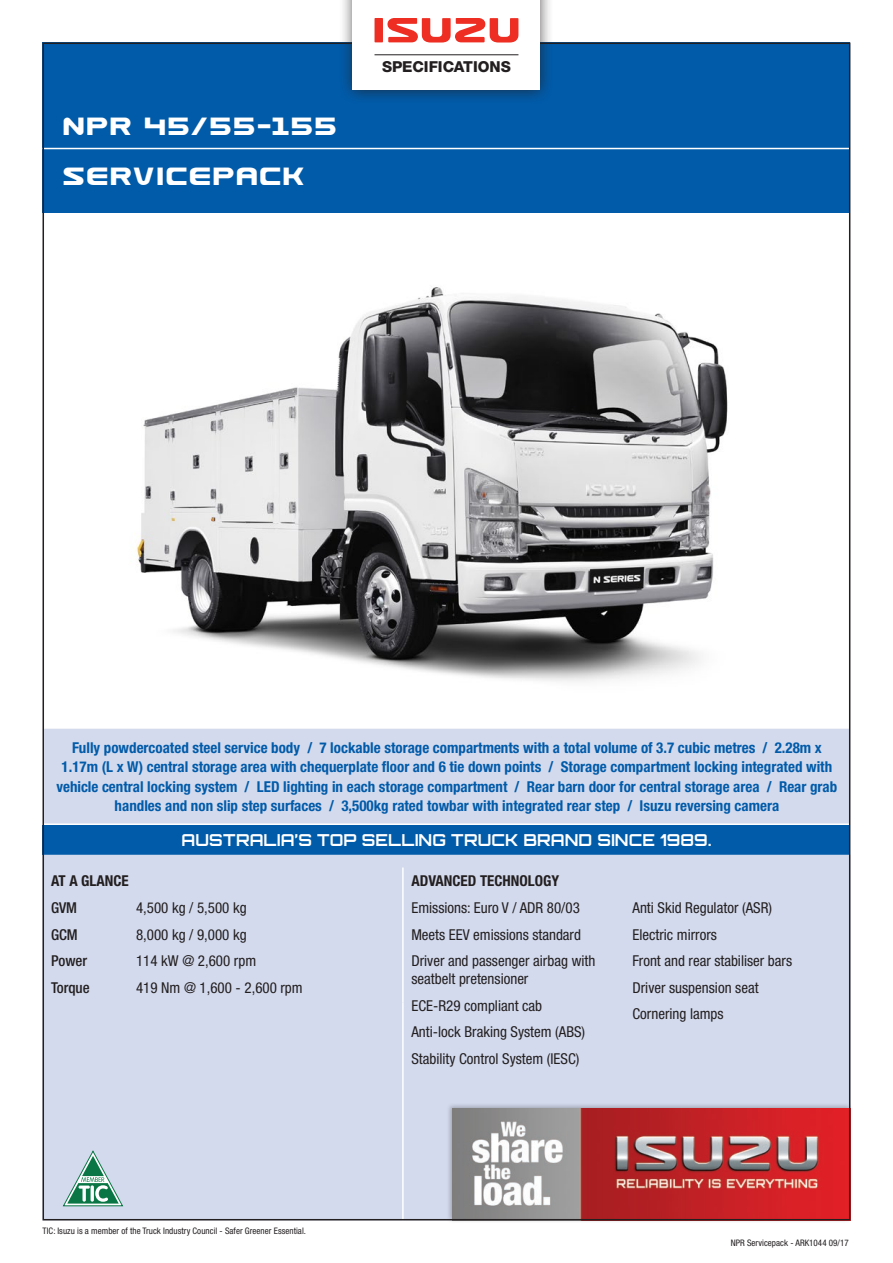
<style>
.page{position:relative;width:893px;height:1263px;background:#fff}
.page>*{position:absolute;margin:0;border:0;box-sizing:border-box;transform-origin:0 0}
.t1{font:30px "Usuzi Oz";letter-spacing:.05em;color:#fff}
.t2{font:700 16.5px "Orbitron";letter-spacing:.005em;color:#fff}
.t3{font:800 15.15px "Helvetica Neue";color:#231f20}
.t4{font:700 condensed 15px/19.5px "Helvetica Neue";color:#015ba9;text-align:center}
.COVER_-_table{font:condensed 15px/18px "Helvetica Neue";color:#231f20}
.COVER_-_table-2{font:700 condensed 15px "Helvetica Neue";color:#231f20}
.COVER_-_table-3{font:500 condensed 15px "Helvetica Neue";color:#231f20}
.REGULAR{font:condensed 9px "Helvetica Neue";letter-spacing:.005em;color:#231f20}
</style>
<div class="page">
<img style="left:137px;top:235px;width:714px;height:477px">
<div style="left:43px;top:825px;width:807px;height:30px;background:#015ba9"></div>
<div style="left:46px;top:855px;width:801px;height:362px;background:#d3daed"></div>
<hr style="left:402px;top:1002px;width:2px;height:93px;background:#fff">
<hr style="left:402px;top:1095px;width:2px;height:125px;background:#fff">
<hr style="left:402px;top:867px;width:2px;height:26px;background:#fff">
<hr style="left:402px;top:893px;width:2px;height:109px;background:#fff">
<div style="left:43px;top:43px;width:807px;height:170px;background:#015ba9"></div>
<hr style="left:43px;top:148px;width:807px;height:1px;background:#fff">
<div style="left:43px;top:728px;width:807px;height:96px;background:#d3daed"></div>
<div style="left:43px;top:727px;width:808px;height:98px;border:2px solid #fff"></div>
<div style="left:446px;top:1102px;width:407px;height:121px;background:#231f20;opacity:.3"></div>
<img style="left:453px;top:1109px;width:394px;height:108px">
<div style="left:339px;top:0;width:215px;height:104px;background:#231f20;opacity:.75"></div>
<div style="left:353px;top:0;width:187px;height:89px;background:#fff"></div>
<svg style="left:374px;top:18px;width:144px;height:25px"></svg>
<hr style="left:374px;top:54px;width:144px;height:1px;background:#231f20">
<svg style="left:62px;top:1150px;width:62px;height:56px;background:#9fc2be"></svg>
<p class="t1" style="left:64px;top:111px;width:276px">NPR 45/55-155</p>
<p class="t1" style="left:64px;top:160px;width:243px">Servicepack</p>
<p class="t3" style="left:382px;top:57px;width:130px">SPECIFICATIONS</p>
<p class="t4" style="left:57px;top:737px;width:782px">Fully powdercoated steel service body / 7 lockable storage compartments with a total volume of 3.7 cubic metres / 2.28m x 1.17m (L x W) central storage area with chequerplate floor and 6 tie down points / Storage compartment locking integrated with vehicle central locking system / LED lighting in each storage compartment / Rear barn door for central storage area / Rear grab handles and non slip step surfaces / 3,500kg rated towbar with integrated rear step / Isuzu reversing camera</p>
<p class="t2" style="left:182px;top:830px;width:531px">AUSTRALIA’S TOP SELLING TRUCK BRAND SINCE 1989.</p>
<p class="COVER_-_table-2" style="left:51px;top:872px;width:79px">AT A GLANCE</p>
<p class="COVER_-_table-2" style="left:411px;top:872px;width:149px">ADVANCED TECHNOLOGY</p>
<p class="COVER_-_table-3" style="left:51px;top:899px;width:28px">GVM</p>
<p class="COVER_-_table-3" style="left:51px;top:925px;width:28px">GCM</p>
<p class="COVER_-_table-3" style="left:51px;top:952px;width:38px">Power</p>
<p class="COVER_-_table-3" style="left:51px;top:978px;width:40px">Torque</p>
<p class="COVER_-_table" style="left:136px;top:899px;width:112px">4,500 kg / 5,500 kg</p>
<p class="COVER_-_table" style="left:136px;top:925px;width:112px">8,000 kg / 9,000 kg</p>
<p class="COVER_-_table" style="left:136px;top:952px;width:122px">114 kW @ 2,600 rpm</p>
<p class="COVER_-_table" style="left:136px;top:978px;width:168px">419 Nm @ 1,600 - 2,600 rpm</p>
<p class="COVER_-_table" style="left:411px;top:899px;width:170px">Emissions: Euro V / ADR 80/03</p>
<p class="COVER_-_table" style="left:411px;top:925px;width:171px">Meets EEV emissions standard</p>
<p class="COVER_-_table" style="left:411px;top:952px;width:185px">Driver and passenger airbag with seatbelt pretensioner</p>
<p class="COVER_-_table" style="left:411px;top:996px;width:132px">ECE-R29 compliant cab</p>
<p class="COVER_-_table" style="left:411px;top:1023px;width:175px">Anti-lock Braking System (ABS)</p>
<p class="COVER_-_table" style="left:411px;top:1049px;width:169px">Stability Control System (IESC)</p>
<p class="COVER_-_table" style="left:632px;top:899px;width:141px">Anti Skid Regulator (ASR)</p>
<p class="COVER_-_table" style="left:632px;top:925px;width:86px">Electric mirrors</p>
<p class="COVER_-_table" style="left:632px;top:952px;width:161px">Front and rear stabiliser bars</p>
<p class="COVER_-_table" style="left:632px;top:978px;width:128px">Driver suspension seat</p>
<p class="COVER_-_table" style="left:632px;top:1005px;width:93px">Cornering lamps</p>
<p class="REGULAR" style="left:43px;top:1225px;width:265px">TIC: Isuzu is a member of the Truck Industry Council - Safer Greener Essential.</p>
<p class="REGULAR" style="left:731px;top:1237px;width:120px">NPR Servicepack - ARK1044 09/17</p>
</div>
